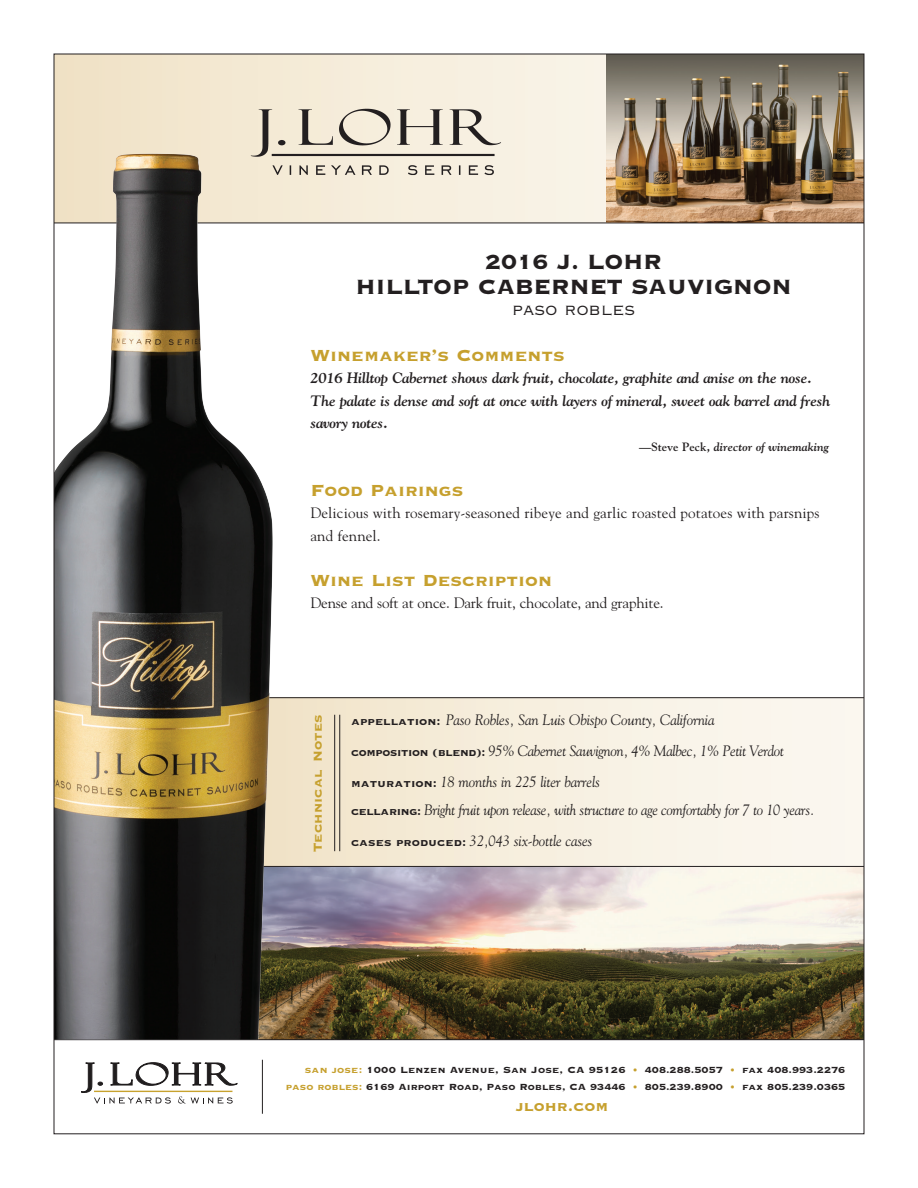
<style>
.page{position:relative;width:918px;height:1188px;background:#fff}
.page>*{position:absolute;margin:0;border:0;box-sizing:border-box;transform-origin:0 0}
.t1{font:27px "Copperplate Thirty Three BC";letter-spacing:-.01em;color:#231f20}
.t2{font:21px "Copperplate Thirty Three BC";color:#c6a02e}
.t3{font:21px "Copperplate Thirty Two BC";letter-spacing:-.01em;color:#231f20}
.t4{font:18px "Copperplate Thirty Three BC";color:#c6a02e}
.t5{font:italic 15px "Goudy";letter-spacing:-.025em;color:#231f20}
.t6{font:italic 700 15px/22.5px "Goudy";letter-spacing:-.02em;color:#231f20}
.t7{font:15px/22.5px "Goudy";letter-spacing:.01em;color:#231f20}
.t8{font:italic 15px "Goudy";letter-spacing:-.025em;color:#231f20;scale:.96 1}
.t9{font:15px "Goudy";letter-spacing:-.01em;color:#231f20}
.t10{font:15px "Copperplate Thirty Three BC";letter-spacing:.01em;color:#c6a02e}
.t11{font:italic 700 12px "Goudy";color:#231f20}
.t12{font:11.7px "Copperplate Thirty Three BC";color:#231f20}
.s1{font-style:normal}
.s2{font-family:"Copperplate Thirty Three BC";font-style:normal;font-size:13.5px}
.s3{color:#c6a02e}
</style>
<div class="page">
<svg style="left:56px;top:56px;width:551px;height:167px;background:#f4ebd8"></svg>
<img style="left:607px;top:56px;width:255px;height:167px">
<img style="left:240px;top:100px;width:271px;height:84px">
<img style="left:273px;top:867px;width:589px;height:172px">
<svg style="left:81px;top:1063px;width:156px;height:41px"></svg>
<hr style="left:94px;top:1091px;width:138px;height:1px;background:#c7a22e">
<hr style="left:262px;top:1060px;width:1px;height:54px;background:#231f20">
<hr style="left:54px;top:1039px;width:810px;height:1px;background:#231f20">
<hr style="left:54px;top:223px;width:810px;height:1px;background:#231f20">
<div style="left:252px;top:698px;width:612px;height:168px;background:linear-gradient(to right,#f1e3c9,#fcf9f4)"></div>
<hr style="left:250px;top:697px;width:614px;height:1px;background:#231f20">
<hr style="left:250px;top:866px;width:614px;height:1px;background:#231f20">
<img style="left:56px;top:154px;width:217px;height:886px">
<hr style="left:334px;top:715px;width:1px;height:136px;background:#231f20">
<hr style="left:339px;top:715px;width:1px;height:136px;background:#231f20">
<p class="t1" style="left:485px;top:248px;width:178px">2016 J. LOHR</p>
<p class="t1" style="left:356px;top:273px;width:438px">HILLTOP CABERNET SAUVIGNON</p>
<p class="t3" style="left:512px;top:299px;width:125px">paso robles</p>
<p class="t2" style="left:310px;top:345px;width:256px">Winemaker’s Comments</p>
<p class="t6" style="left:310px;top:366px;width:522px">2016 Hilltop Cabernet shows dark fruit, chocolate, graphite and anise on the nose.<br>The palate is dense and soft at once with layers of mineral, sweet oak barrel and fresh savory notes.</p>
<p class="t11" style="left:639px;top:439px;width:191px"><span class="s1">—Steve Peck,</span> director of winemaking</p>
<p class="t2" style="left:310px;top:480px;width:154px">Food Pairings</p>
<p class="t7" style="left:310px;top:501px;width:510px">Delicious with rosemary-seasoned ribeye and garlic roasted potatoes with parsnips and fennel.</p>
<p class="t2" style="left:310px;top:570px;width:243px">Wine List Description</p>
<p class="t9" style="left:310px;top:594px;width:355px">Dense and soft at once. Dark fruit, chocolate, and graphite.</p>
<p class="t10" style="left:310px;top:852px;width:139px;rotate:-90deg">Technical Notes</p>
<p class="t5" style="left:351px;top:711px;width:365px"><span class="s2">appellation:</span> Paso Robles, San Luis Obispo County, California</p>
<p class="t5" style="left:351px;top:742px;width:434px"><span class="s2">composition (blend):</span> 95% Cabernet Sauvignon, 4% Malbec, 1% Petit Verdot</p>
<p class="t5" style="left:351px;top:773px;width:250px"><span class="s2">maturation:</span> 18 months in 225 liter barrels</p>
<p class="t8" style="left:351px;top:801px;width:484px"><span class="s2">cellaring:</span> Bright fruit upon release, with structure to age comfortably for 7 to 10 years.</p>
<p class="t5" style="left:351px;top:832px;width:243px"><span class="s2">cases produced:</span> 32,043 six-bottle cases</p>
<p class="t12" style="left:305px;top:1065px;width:542px"><span class="s3">san jose:</span> 1000 Lenzen Avenue, San Jose, CA 95126 <span class="s3">•</span> 408.288.5057 <span class="s3">•</span> fax 408.993.2276</p>
<p class="t12" style="left:286px;top:1081px;width:561px"><span class="s3">paso robles:</span> 6169 Airport Road, Paso Robles, CA 93446 <span class="s3">•</span> 805.239.8900 <span class="s3">•</span> fax 805.239.0365</p>
<p class="t4" style="left:516px;top:1097px;width:94px">jlohr.com</p>
</div>
